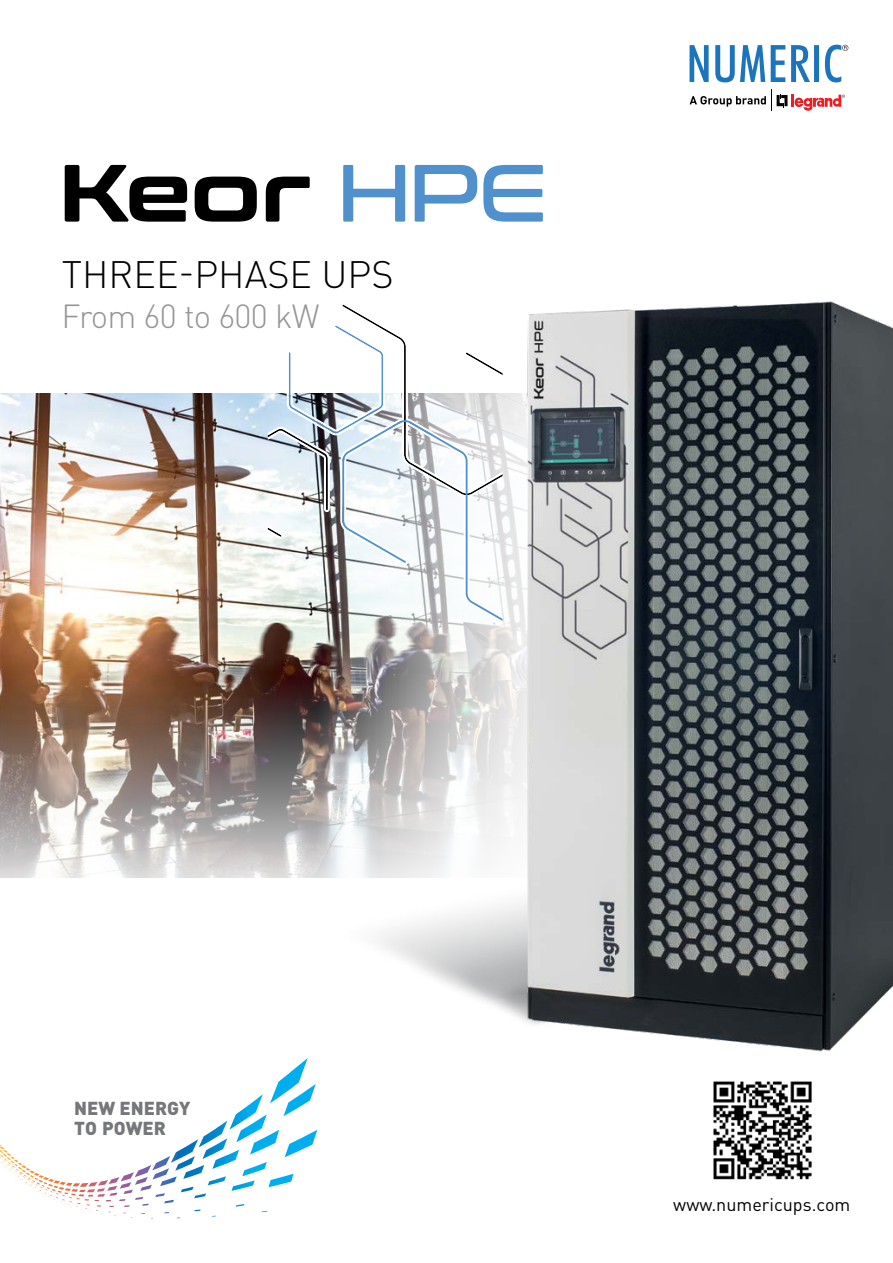
<style>
.page{position:relative;width:893px;height:1263px;background:#fff}
.page>*{position:absolute;margin:0;border:0;box-sizing:border-box;transform-origin:0 0}
.t1{font:700 81px "Conthrax Rg";color:#000}
.t2{font:300 37.8px "DIN Pro";color:#000}
.t3{font:300 33px "DIN Pro";letter-spacing:-.02em;color:#939598}
.t4{font:900 18.6px/19.6px "DIN";color:#75777a}
.t5{font:18px "DIN";color:#000}
.s1{font-weight:400;color:#5091cd}
</style>
<div class="page">
<img style="left:0;top:393px;width:528px;height:484px">
<img style="left:261px;top:730px;width:267px;height:293px">
<img style="left:528px;top:301px;width:365px;height:751px">
<svg style="left:268px;top:304px;width:235px;height:323px"></svg>
<svg style="left:689px;top:90px;width:156px;height:21px"></svg>
<svg style="left:689px;top:45px;width:159px;height:37px"></svg>
<svg style="left:0;top:1058px;width:317px;height:161px"></svg>
<img style="left:713px;top:1081px;width:99px;height:99px">
<h1 class="t1" style="left:60px;top:131px;width:489px">Keor <span class="s1">HPE</span></h1>
<h2 class="t2" style="left:62px;top:245px;width:333px">THREE-PHASE UPS</h2>
<h3 class="t3" style="left:62px;top:290px;width:259px">From 60 to 600 kW</h3>
<p class="t4" style="left:74px;top:1098px;width:118px">NEW ENERGY<br>TO POWER</p>
<p class="t5" style="left:673px;top:1193px;width:179px">www.numericups.com</p>
</div>
